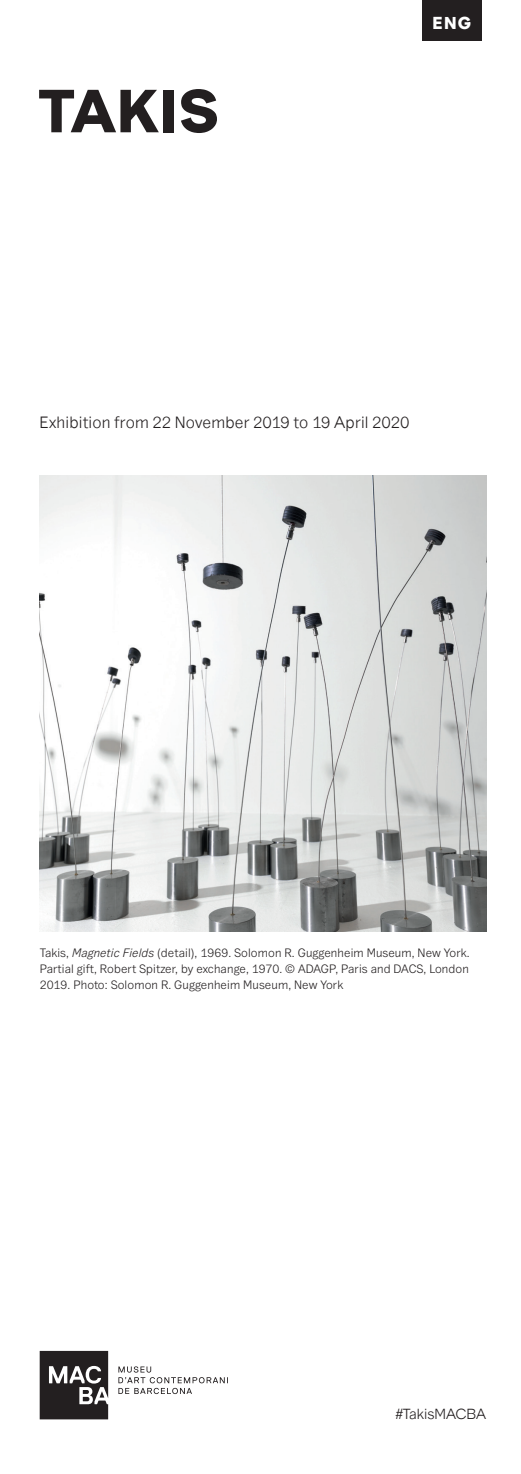
<style>
.page{position:relative;width:521px;height:1474px;background:#fff}
.page>*{position:absolute;margin:0;border:0;box-sizing:border-box;transform-origin:0 0}
.t1{font:700 61.25px "Du Nord Macba";color:#231f20}
.t2{font:700 17.5px "Du Nord Macba";color:#fff}
.t3{font:300 16.62px "Du Nord Macba";letter-spacing:.01em;color:#231f20}
.t4{font:300 14.88px "Du Nord Macba";color:#231f20}
.t5{font:300 12.25px/15.8px "Du Nord";letter-spacing:.01em;color:#231f20;text-align:justify}
.s1{font-style:italic}
.s2{font-family:"Du Nord";font-style:italic}
</style>
<div class="page">
<svg style="left:40px;top:1350px;width:68px;height:69px;background:#484545"></svg>
<svg style="left:118px;top:1366px;width:110px;height:27px"></svg>
<img style="left:40px;top:475px;width:446px;height:456px">
<div style="left:422px;top:0;width:59px;height:41px;background:#231f20"></div>
<h1 class="t1" style="left:38px;top:76px;width:182px">TAKIS</h1>
<h2 class="t2" style="left:432px;top:13px;width:40px">ENG</h2>
<h3 class="t3" style="left:39px;top:413px;width:371px">Exhibition from 22 November 2019 to 19 April 2020</h3>
<p class="t5" style="left:40px;top:944px;width:432px">Takis, <span class="s1">Magnetic Fields</span> (detail), 1969. Solomon R. Guggenheim Museum, New York.<br>Partial gift, Robert Spitzer, by exchange, 1970. © ADAGP, Paris and DACS, London 2019. Photo: Solomon R. Guggenheim Museum, New York</p>
<p class="t4" style="left:395px;top:1405px;width:93px"><span class="s2">#</span>TakisMACBA</p>
</div>
